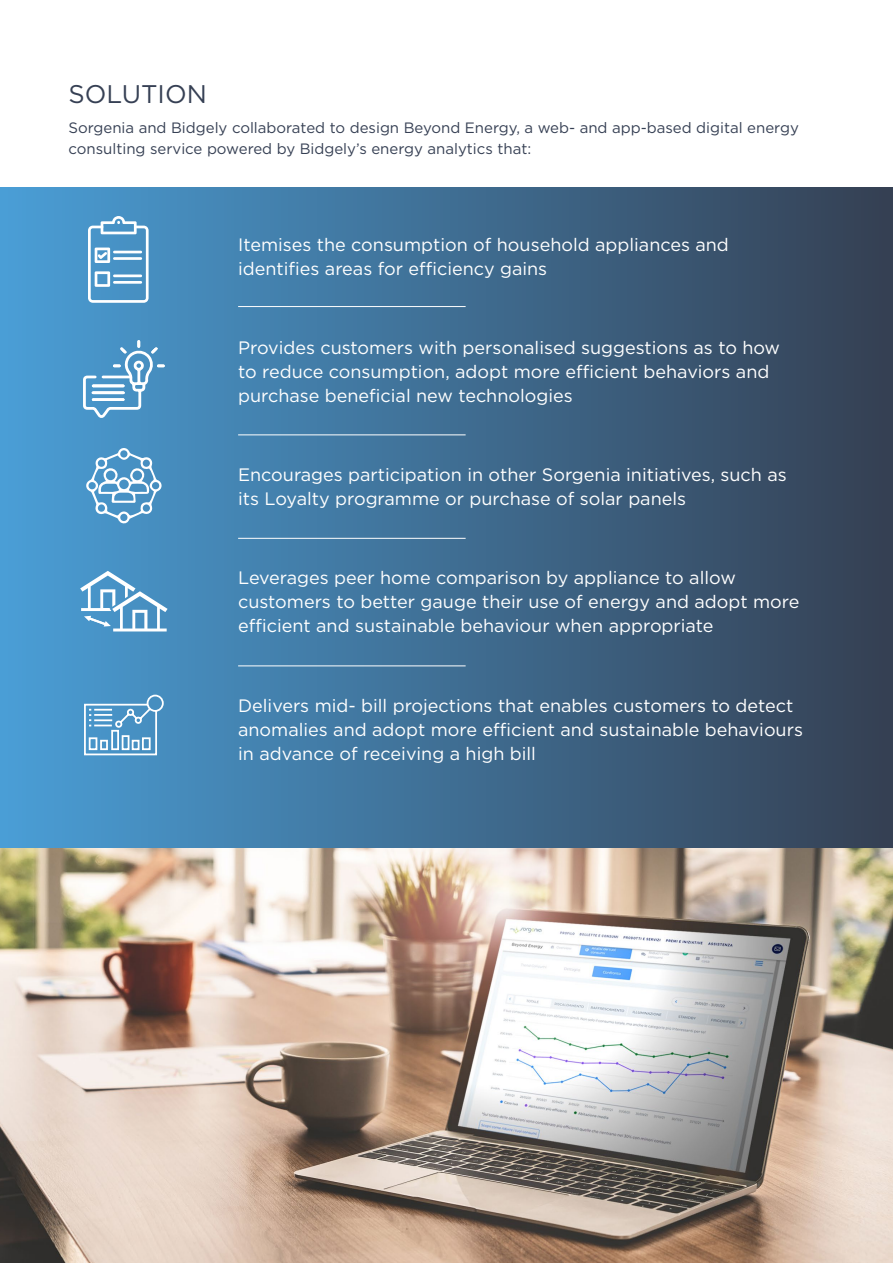
<style>
.page{position:relative;width:893px;height:1263px;background:#fff}
.page>*{position:absolute;margin:0;border:0;box-sizing:border-box;transform-origin:0 0}
.t1{font:25.5px "Gotham";color:#364054}
.t2{font:18px/24px "Gotham";color:#fff}
.t3{font:15px/21px "Gotham";color:#364054}
</style>
<div class="page">
<div style="left:0;top:187px;width:893px;height:661px;background:linear-gradient(to right,#4a9ed7,#353f52)"></div>
<hr style="left:238px;top:306px;width:228px;height:1px;background:#fff">
<hr style="left:238px;top:434px;width:228px;height:1px;background:#fff">
<hr style="left:238px;top:538px;width:228px;height:1px;background:#fff">
<hr style="left:238px;top:665px;width:228px;height:1px;background:#fff">
<svg style="left:83px;top:340px;width:82px;height:79px"></svg>
<svg style="left:86px;top:448px;width:76px;height:76px"></svg>
<svg style="left:80px;top:571px;width:88px;height:60px"></svg>
<svg style="left:83px;top:694px;width:82px;height:62px"></svg>
<svg style="left:88px;top:216px;width:61px;height:87px"></svg>
<hr style="left:113px;top:274px;width:29px;height:3px;background:#fff">
<hr style="left:113px;top:281px;width:29px;height:3px;background:#fff">
<img style="left:0;top:848px;width:893px;height:415px">
<h1 class="t1" style="left:68px;top:78px;width:140px">SOLUTION</h1>
<p class="t3" style="left:68px;top:117px;width:732px">Sorgenia and Bidgely collaborated to design Beyond Energy, a web- and app-based digital energy consulting service powered by Bidgely’s energy analytics that:</p>
<p class="t2" style="left:238px;top:232px;width:492px">Itemises the consumption of household appliances and identifies areas for efficiency gains</p>
<p class="t2" style="left:238px;top:335px;width:543px">Provides customers with personalised suggestions as to how to reduce consumption, adopt more efficient behaviors and purchase beneficial new technologies</p>
<p class="t2" style="left:238px;top:462px;width:550px">Encourages participation in other Sorgenia initiatives, such as its Loyalty programme or purchase of solar panels</p>
<p class="t2" style="left:238px;top:566px;width:563px">Leverages peer home comparison by appliance to allow customers to better gauge their use of energy and adopt more efficient and sustainable behaviour when appropriate</p>
<p class="t2" style="left:238px;top:693px;width:566px">Delivers mid- bill projections that enables customers to detect anomalies and adopt more efficient and sustainable behaviours in advance of receiving a high bill</p>
</div>
